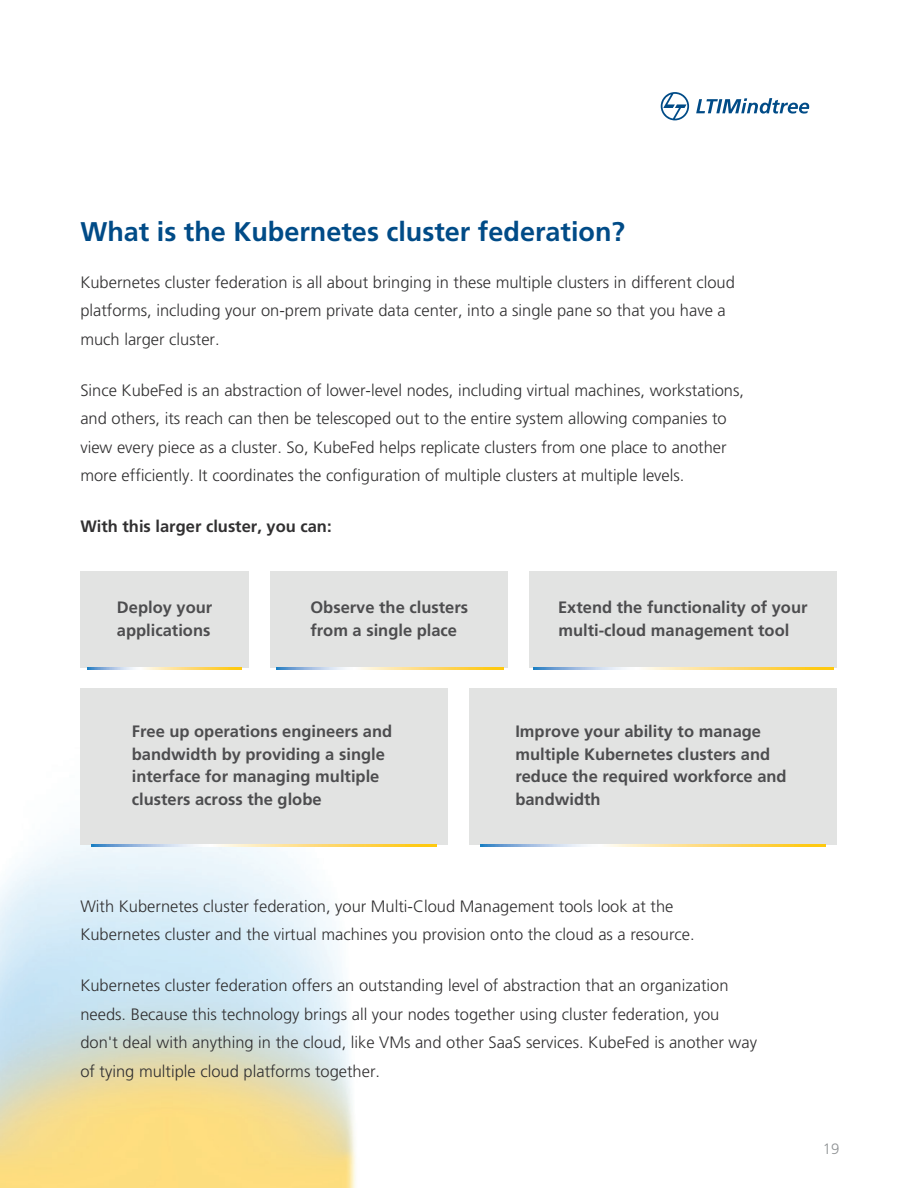
<style>
.page{position:relative;width:918px;height:1188px;background:#fff}
.page>*{position:absolute;margin:0;border:0;box-sizing:border-box;transform-origin:0 0}
.t1{font:700 27px "Frutiger LT Pro";color:#004b87}
.t2{font:300 16.5px/28.5px "Frutiger LT Pro";color:#313031}
.t3{font:700 16.5px/22.5px "Frutiger LT Pro";color:#4d4d4f}
.t4{font:700 16.5px "Frutiger LT Pro";color:#313031}
.t5{font:300 15px "Frutiger LT Pro";color:#909395}
</style>
<div class="page">
<img style="left:0;top:104px;width:837px;height:1084px">
<div style="left:530px;top:571px;width:307px;height:97px;background:#e2e3e2"></div>
<div style="left:270px;top:571px;width:238px;height:97px;background:#e2e3e2"></div>
<div style="left:81px;top:571px;width:168px;height:97px;background:#e2e3e2"></div>
<div style="left:470px;top:688px;width:367px;height:156px;background:#e2e3e2"></div>
<div style="left:81px;top:688px;width:367px;height:156px;background:#e2e3e2"></div>
<svg style="left:88px;top:668px;width:154px;height:1px"></svg>
<svg style="left:276px;top:668px;width:228px;height:1px"></svg>
<svg style="left:92px;top:844px;width:345px;height:2px"></svg>
<svg style="left:481px;top:844px;width:345px;height:2px"></svg>
<svg style="left:534px;top:668px;width:299px;height:1px"></svg>
<svg style="left:661px;top:92px;width:28px;height:28px"></svg>
<svg style="left:696px;top:98px;width:113px;height:16px"></svg>
<h1 class="t1" style="left:80px;top:215px;width:546px">What is the Kubernetes cluster federation?</h1>
<p class="t2" style="left:80px;top:268px;width:656px">Kubernetes cluster federation is all about bringing in these multiple clusters in different cloud platforms, including your on-prem private data center, into a single pane so that you have a much larger cluster.</p>
<p class="t2" style="left:80px;top:376px;width:665px">Since KubeFed is an abstraction of lower-level nodes, including virtual machines, workstations, and others, its reach can then be telescoped out to the entire system allowing companies to view every piece as a cluster. So, KubeFed helps replicate clusters from one place to another more efficiently. It coordinates the configuration of multiple clusters at multiple levels.</p>
<p class="t4" style="left:80px;top:517px;width:253px">With this larger cluster, you can:</p>
<p class="t3" style="left:117px;top:596px;width:97px">Deploy your applications</p>
<p class="t3" style="left:310px;top:596px;width:159px">Observe the clusters from a single place</p>
<p class="t3" style="left:558px;top:596px;width:251px">Extend the functionality of your multi-cloud management tool</p>
<p class="t3" style="left:132px;top:720px;width:262px">Free up operations engineers and bandwidth by providing a single interface for managing multiple clusters across the globe</p>
<p class="t3" style="left:515px;top:720px;width:273px">Improve your ability to manage multiple Kubernetes clusters and reduce the required workforce and bandwidth</p>
<p class="t2" style="left:80px;top:892px;width:616px">With Kubernetes cluster federation, your Multi-Cloud Management tools look at the<br>Kubernetes cluster and the virtual machines you provision onto the cloud as a resource.</p>
<p class="t2" style="left:80px;top:972px;width:678px">Kubernetes cluster federation offers an outstanding level of abstraction that an organization needs. Because this technology brings all your nodes together using cluster federation, you don't deal with anything in the cloud, like VMs and other SaaS services. KubeFed is another way of tying multiple cloud platforms together.</p>
<p class="t5" style="left:823px;top:1140px;width:18px">19</p>
</div>
